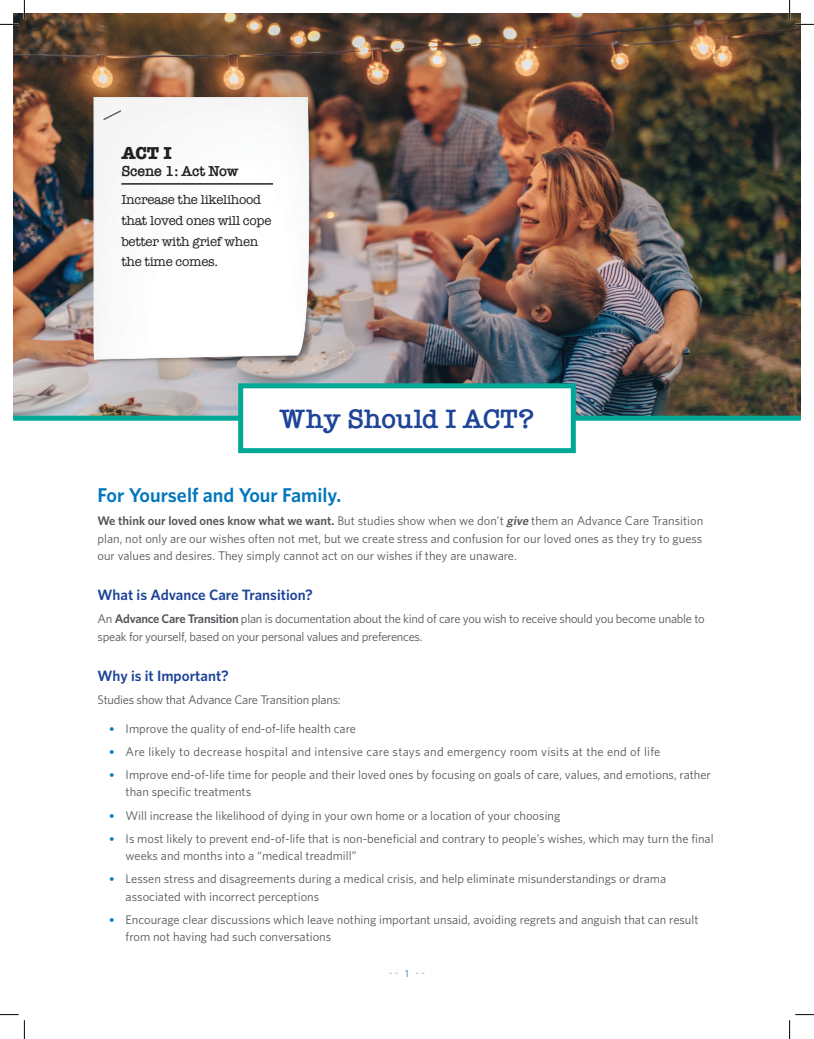
<style>
.page{position:relative;width:814px;height:1039px;background:#fff}
.page>*{position:absolute;margin:0;border:0;box-sizing:border-box;transform-origin:0 0}
.t1{font:600 27.5px "American Typewriter";letter-spacing:-.01em;color:#1e4499}
.t2{font:600 20px "Whitney";color:#0076be}
.t3{font:700 17.88px "American Typewriter";color:#231f20}
.t4{font:600 15px "Whitney";color:#1e4499}
.t5{font:600 14.88px "American Typewriter";letter-spacing:-.02em;color:#231f20}
.t6{font:13.38px/20.9px "American Typewriter";letter-spacing:-.02em;color:#231f20}
.t7{font:12.5px/17.5px "Whitney";color:#54565a}
.t8{font:12.5px/17.5px "Whitney";letter-spacing:-.02em;color:#54565a}
.t9{font:12.5px "Whitney";letter-spacing:.02em;color:#54565a}
.t10{font:10px "Whitney";color:#939598}
.s1{font-weight:600}
.s2{font-weight:600;font-style:italic}
.s3{font-family:"Chronicle Text G1";font-weight:700;color:#0076be}
.s4{color:#0076be}
</style>
<div class="page">
<img style="left:13px;top:13px;width:788px;height:403px">
<div style="left:13px;top:416px;width:788px;height:5px;background:#00a897"></div>
<div style="left:238px;top:383px;width:338px;height:70px;background:#fff;border:5px solid #00a897"></div>
<img style="left:92px;top:98px;width:226px;height:266px">
<svg style="left:103px;top:110px;width:18px;height:10px"></svg>
<hr style="left:121px;top:183px;width:152px;height:2px;background:#231f20">
<svg style="left:0;top:0;width:25px;height:25px"></svg>
<svg style="left:0;top:1014px;width:25px;height:25px"></svg>
<svg style="left:789px;top:0;width:25px;height:25px"></svg>
<svg style="left:789px;top:1014px;width:25px;height:25px"></svg>
<h3 class="t3" style="left:121px;top:137px;width:52px">ACT I</h3>
<p class="t5" style="left:121px;top:160px;width:119px">Scene 1: Act Now</p>
<p class="t6" style="left:121px;top:189px;width:152px">Increase the likelihood that loved ones will cope better with grief when the time comes.</p>
<h1 class="t1" style="left:280px;top:397px;width:256px">Why Should I ACT?</h1>
<h2 class="t2" style="left:98px;top:483px;width:245px">For Yourself and Your Family.</h2>
<p class="t7" style="left:97px;top:512px;width:607px;text-align:justify"><span class="s1">We think our loved ones know what we want.</span> But studies show when we don’t <span class="s2">give</span> them an Advance Care Transition plan, not only are our wishes often not met, but we create stress and confusion for our loved ones as they try to guess our values and desires. They simply cannot act on our wishes if they are unaware.</p>
<p class="t4" style="left:98px;top:586px;width:217px">What is Advance Care Transition?</p>
<p class="t8" style="left:98px;top:610px;width:609px">An <span class="s1">Advance Care Transition</span> plan is documentation about the kind of care you wish to receive should you become unable to speak for yourself, based on your personal values and preferences.</p>
<p class="t4" style="left:98px;top:666px;width:133px">Why is it Important?</p>
<p class="t8" style="left:98px;top:690px;width:245px">Studies show that Advance Care Transition plans:</p>
<p class="t7" style="left:109px;top:719px;width:249px"><span class="s3">•</span> Improve the quality of end-of-life health care</p>
<p class="t9" style="left:109px;top:744px;width:553px"><span class="s3">•</span> Are likely to decrease hospital and intensive care stays and emergency room visits at the end of life</p>
<p class="t7" style="left:126px;top:765px;width:587px;text-indent:-17px"><span class="s3">•</span> Improve end-of-life time for people and their loved ones by focusing on goals of care, values, and emotions, rather than specific treatments</p>
<p class="t7" style="left:109px;top:806px;width:453px"><span class="s3">•</span> Will increase the likelihood of dying in your own home or a location of your choosing</p>
<p class="t7" style="left:126px;top:829px;width:589px;text-indent:-17px"><span class="s3">•</span> Is most likely to prevent end-of-life that is non-beneficial and contrary to people’s wishes, which may turn the final weeks and months into a “medical treadmill”</p>
<p class="t7" style="left:126px;top:870px;width:542px;text-indent:-17px"><span class="s3">•</span> Lessen stress and disagreements during a medical crisis, and help eliminate misunderstandings or drama associated with incorrect perceptions</p>
<p class="t7" style="left:126px;top:910px;width:574px;text-indent:-17px"><span class="s3">•</span> Encourage clear discussions which leave nothing important unsaid, avoiding regrets and anguish that can result from not having had such conversations</p>
<p class="t10" style="left:389px;top:966px;width:38px">- - <span class="s4">1</span> - -</p>
</div>
